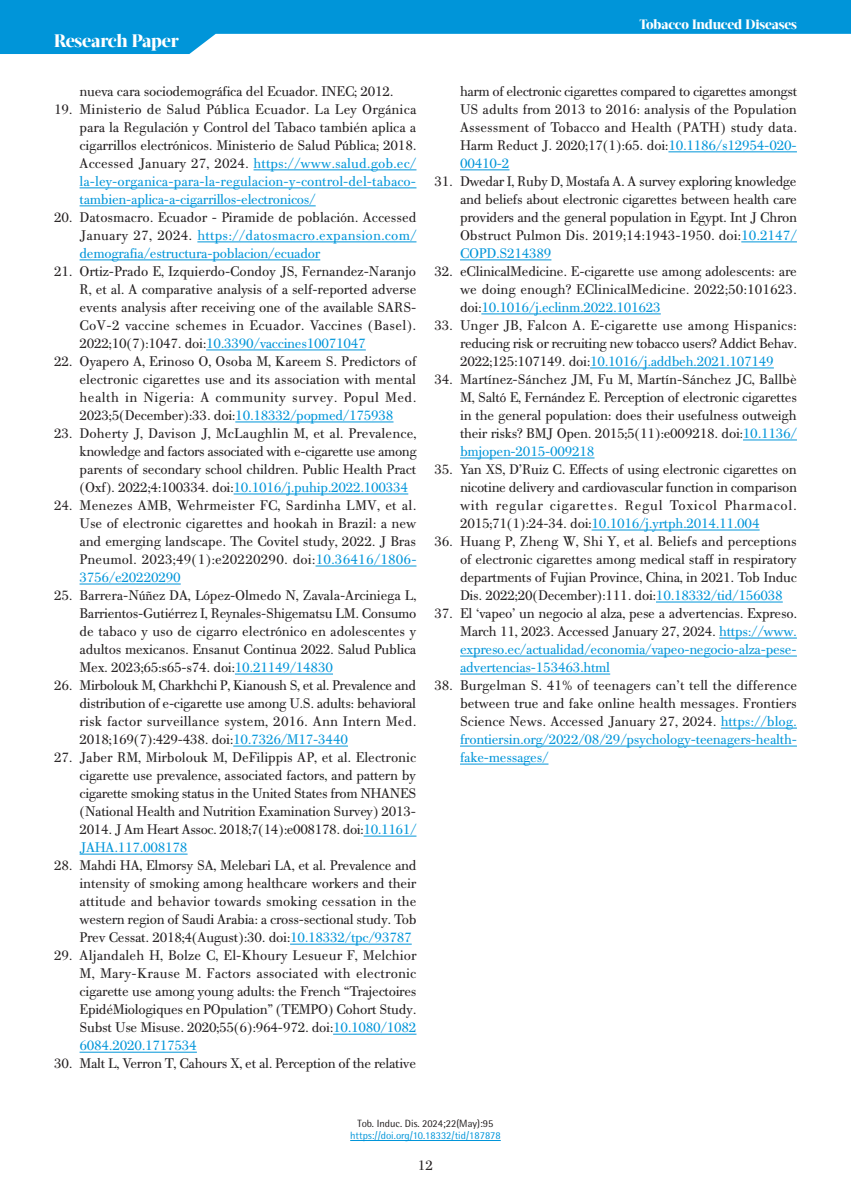
<style>
.page{position:relative;width:851px;height:1191px;background:#fff}
.page>*{position:absolute;margin:0;border:0;box-sizing:border-box;transform-origin:0 0}
.t1{font:800 18px "Acta Display W04";letter-spacing:-.01em;color:#fff}
.t2{font:15px/18px "PF Bodoni Text";letter-spacing:-.02em;color:#231f20;text-align:justify}
.t3{font:15px/18px "PF Bodoni Text";letter-spacing:-.02em;color:#0095d9;text-align:justify}
.t4{font:800 13.5px "Acta Display W04";letter-spacing:-.01em;color:#fff}
.t5{font:10.5px "Rotis Semi Sans Hel";color:#0095d9}
.t6{font:10.5px "Rotis Semi Sans Hel";color:#231f20}
.s1{font-family:"Georgia";font-size:12px}
.s2{color:#0095d9}
.s3{color:#231f20}
.s4{font-family:"Georgia";font-size:12px;color:#231f20}
</style>
<div class="page">
<svg style="left:0;top:0;width:850px;height:54px;fill:#0095d9"></svg>
<hr style="left:350px;top:1140px;width:150px;height:1px;background:#0095d9">
<hr style="left:253px;top:170px;width:163px;height:1px;background:#0095d9">
<hr style="left:80px;top:188px;width:336px;height:1px;background:#0095d9">
<hr style="left:80px;top:206px;width:235px;height:1px;background:#0095d9">
<hr style="left:197px;top:242px;width:219px;height:1px;background:#0095d9">
<hr style="left:80px;top:260px;width:240px;height:1px;background:#0095d9">
<hr style="left:206px;top:350px;width:160px;height:1px;background:#0095d9">
<hr style="left:235px;top:422px;width:158px;height:1px;background:#0095d9">
<hr style="left:233px;top:494px;width:175px;height:1px;background:#0095d9">
<hr style="left:315px;top:566px;width:101px;height:1px;background:#0095d9">
<hr style="left:80px;top:584px;width:101px;height:1px;background:#0095d9">
<hr style="left:235px;top:674px;width:98px;height:1px;background:#0095d9">
<hr style="left:233px;top:746px;width:115px;height:1px;background:#0095d9">
<hr style="left:363px;top:836px;width:53px;height:1px;background:#0095d9">
<hr style="left:80px;top:854px;width:107px;height:1px;background:#0095d9">
<hr style="left:290px;top:944px;width:121px;height:1px;background:#0095d9">
<hr style="left:333px;top:1034px;width:83px;height:1px;background:#0095d9">
<hr style="left:80px;top:1052px;width:117px;height:1px;background:#0095d9">
<hr style="left:668px;top:152px;width:128px;height:1px;background:#0095d9">
<hr style="left:460px;top:170px;width:49px;height:1px;background:#0095d9">
<hr style="left:741px;top:242px;width:55px;height:1px;background:#0095d9">
<hr style="left:460px;top:260px;width:91px;height:1px;background:#0095d9">
<hr style="left:481px;top:314px;width:179px;height:1px;background:#0095d9">
<hr style="left:590px;top:368px;width:183px;height:1px;background:#0095d9">
<hr style="left:742px;top:440px;width:54px;height:1px;background:#0095d9">
<hr style="left:460px;top:458px;width:134px;height:1px;background:#0095d9">
<hr style="left:591px;top:530px;width:168px;height:1px;background:#0095d9">
<hr style="left:656px;top:602px;width:126px;height:1px;background:#0095d9">
<hr style="left:719px;top:638px;width:77px;height:1px;background:#0095d9">
<hr style="left:460px;top:656px;width:336px;height:1px;background:#0095d9">
<hr style="left:460px;top:674px;width:150px;height:1px;background:#0095d9">
<hr style="left:720px;top:728px;width:76px;height:1px;background:#0095d9">
<hr style="left:460px;top:746px;width:336px;height:1px;background:#0095d9">
<hr style="left:460px;top:764px;width:88px;height:1px;background:#0095d9">
<p class="t1" style="left:54px;top:30px;width:126px">Research Paper</p>
<p class="t2" style="left:80px;top:82px;width:315px">nueva cara sociodemogr<span class="s1">á</span>fica del Ecuador. INEC; 2012.</p>
<p class="t2" style="left:80px;top:100px;width:338px;text-indent:-26px">19. Ministerio de Salud P<span class="s1">ú</span>blica Ecuador. La Ley Org<span class="s1">á</span>nica para la Regulaci<span class="s1">ó</span>n y Control del Tabaco también aplica a cigarrillos electr<span class="s1">ó</span>nicos. Ministerio de Salud P<span class="s1">ú</span>blica; 2018.<br>Accessed January 27, 2024. <span class="s2">https://www.salud.gob.ec/ la-ley-organica-para-la-regulacion-y-control-del-tabaco&shy;tambien-aplica-a-cigarrillos-electronicos/</span></p>
<p class="t3" style="left:80px;top:208px;width:338px;text-indent:-26px"><span class="s3">20. Datosmacro. Ecuador - Piramide de poblaci</span><span class="s4">ó</span><span class="s3">n. Accessed January 27, 2024.</span> https://datosmacro.expansion.com/ demografia/estructura-poblacion/ecuador</p>
<p class="t2" style="left:80px;top:262px;width:338px;text-indent:-26px">21. Ortiz-Prado E, Izquierdo-Condoy JS, Fernandez-Naranjo R, et al. A comparative analysis of a self-reported adverse events analysis after receiving one of the available SARS-CoV-2 vaccine schemes in Ecuador. Vaccines (Basel).<br>2022;10(7):1047. doi:<span class="s2">10.3390/vaccines10071047</span></p>
<p class="t2" style="left:80px;top:352px;width:338px;text-indent:-26px">22. Oyapero A, Erinoso O, Osoba M, Kareem S. Predictors of electronic cigarettes use and its association with mental health in Nigeria: A community survey. Popul Med.<br>2023;5(December):33. doi:<span class="s2">10.18332/popmed/175938</span></p>
<p class="t2" style="left:80px;top:424px;width:338px;text-indent:-26px">23. Doherty J, Davison J, McLaughlin M, et al. Prevalence, knowledge and factors associated with e-cigarette use among parents of secondary school children. Public Health Pract (Oxf). 2022;4:100334. doi:<span class="s2">10.1016/j.puhip.2022.100334</span></p>
<p class="t2" style="left:80px;top:496px;width:338px;text-indent:-26px">24. Menezes AMB, Wehrmeister FC, Sardinha LMV, et al.<br>Use of electronic cigarettes and hookah in Brazil: a new and emerging landscape. The Covitel study, 2022. J Bras Pneumol. 2023;49(1):e20220290. doi:<span class="s2">10.36416/1806- 3756/e20220290</span></p>
<p class="t2" style="left:80px;top:586px;width:338px;text-indent:-26px">25. Barrera-N<span class="s1">úñ</span>ez DA, L<span class="s1">ó</span>pez-Olmedo N, Zavala-Arciniega L, Barrientos-Gutiérrez I, Reynales-Shigematsu LM. Consumo de tabaco y uso de cigarro electr<span class="s1">ó</span>nico en adolescentes y adultos mexicanos. Ensanut Continua 2022. Salud Publica Mex. 2023;65:s65-s74. doi:<span class="s2">10.21149/14830</span></p>
<p class="t2" style="left:80px;top:676px;width:338px;text-indent:-26px">26. Mirbolouk M, Charkhchi P, Kianoush S, et al. Prevalence and distribution of e-cigarette use among U.S. adults: behavioral risk factor surveillance system, 2016. Ann Intern Med.<br>2018;169(7):429-438. doi:<span class="s2">10.7326/M17-3440</span></p>
<p class="t2" style="left:80px;top:748px;width:338px;text-indent:-26px">27. Jaber RM, Mirbolouk M, DeFilippis AP, et al. Electronic cigarette use prevalence, associated factors, and pattern by cigarette smoking status in the United States from NHANES (National Health and Nutrition Examination Survey) 2013- 2014. J Am Heart Assoc. 2018;7(14):e008178. doi:<span class="s2">10.1161/ JAHA.117.008178</span></p>
<p class="t2" style="left:80px;top:856px;width:338px;text-indent:-26px">28. Mahdi HA, Elmorsy SA, Melebari LA, et al. Prevalence and intensity of smoking among healthcare workers and their attitude and behavior towards smoking cessation in the western region of Saudi Arabia: a cross-sectional study. Tob Prev Cessat. 2018;4(August):30. doi:<span class="s2">10.18332/tpc/93787</span></p>
<p class="t2" style="left:80px;top:946px;width:338px;text-indent:-26px">29. Aljandaleh H, Bolze C, El-Khoury Lesueur F, Melchior M, Mary-Krause M. Factors associated with electronic cigarette use among young adults: the French “Trajectoires EpidéMiologiques en POpulation” (TEMPO) Cohort Study.<br>Subst Use Misuse. 2020;55(6):964-972. doi:<span class="s2">10.1080/1082<br>6084.2020.1717534</span></p>
<p class="t2" style="left:54px;top:1054px;width:363px">30. Malt L, Verron T, Cahours X, et al. Perception of the relative</p>
<p class="t4" style="left:639px;top:17px;width:159px">Tobacco Induced Diseases</p>
<p class="t2" style="left:460px;top:82px;width:338px">harm of electronic cigarettes compared to cigarettes amongst US adults from 2013 to 2016: analysis of the Population Assessment of Tobacco and Health (PATH) study data.<br>Harm Reduct J. 2020;17(1):65. doi:<span class="s2">10.1186/s12954-020- 00410-2</span></p>
<p class="t2" style="left:460px;top:172px;width:338px;text-indent:-26px">31. Dwedar I, Ruby D, Mostafa A. A survey exploring knowledge and beliefs about electronic cigarettes between health care providers and the general population in Egypt. Int J Chron Obstruct Pulmon Dis. 2019;14:1943-1950. doi:<span class="s2">10.2147/ COPD.S214389</span></p>
<p class="t2" style="left:460px;top:262px;width:338px;text-indent:-26px">32. eClinicalMedicine. E-cigarette use among adolescents: are we doing enough? EClinicalMedicine. 2022;50:101623. doi:<span class="s2">10.1016/j.eclinm.2022.101623</span></p>
<p class="t2" style="left:460px;top:316px;width:338px;text-indent:-26px">33. Unger JB, Falcon A. E-cigarette use among Hispanics: reducing risk or recruiting new tobacco users? Addict Behav.<br>2022;125:107149. doi:<span class="s2">10.1016/j.addbeh.2021.107149</span></p>
<p class="t2" style="left:460px;top:370px;width:338px;text-indent:-26px">34. Mart<span class="s1">í</span>nez-S<span class="s1">á</span>nchez JM, Fu M, Mart<span class="s1">í</span>n-S<span class="s1">á</span>nchez JC, Ballbè M, Salt<span class="s1">ó</span> E, Fern<span class="s1">á</span>ndez E. Perception of electronic cigarettes in the general population: does their usefulness outweigh their risks? BMJ Open. 2015;5(11):e009218. doi:<span class="s2">10.1136/ bmjopen-2015-009218</span></p>
<p class="t2" style="left:460px;top:460px;width:338px;text-indent:-26px">35. Yan XS, D’Ruiz C. Effects of using electronic cigarettes on nicotine delivery and cardiovascular function in comparison with regular cigarettes. Regul Toxicol Pharmacol.<br>2015;71(1):24-34. doi:<span class="s2">10.1016/j.yrtph.2014.11.004</span></p>
<p class="t2" style="left:460px;top:532px;width:338px;text-indent:-26px">36. Huang P, Zheng W, Shi Y, et al. Beliefs and perceptions of electronic cigarettes among medical staff in respiratory departments of Fujian Province, China, in 2021. Tob Induc Dis. 2022;20(December):111. doi:<span class="s2">10.18332/tid/156038</span></p>
<p class="t3" style="left:460px;top:604px;width:338px;text-indent:-26px"><span class="s3">37. El ‘vapeo’ un negocio al alza, pese a advertencias. Expreso.<br>March 11, 2023. Accessed January 27, 2024.</span> https://www. expreso.ec/actualidad/economia/vapeo-negocio-alza-pese&shy;advertencias-153463.html</p>
<p class="t2" style="left:460px;top:676px;width:338px;text-indent:-26px">38. Burgelman S. 41% of teenagers can’t tell the difference between true and fake online health messages. Frontiers Science News. Accessed January 27, 2024. <span class="s2">https://blog. frontiersin.org/2022/08/29/psychology-teenagers-health&shy;fake-messages/</span></p>
<p class="t6" style="left:357px;top:1116px;width:137px">Tob. Induc. Dis. 2024;22(May):95</p>
<p class="t5" style="left:350px;top:1129px;width:152px">https://doi.org/10.18332/tid/187878</p>
<p class="t2" style="left:418px;top:1156px;width:17px">12</p>
</div>
